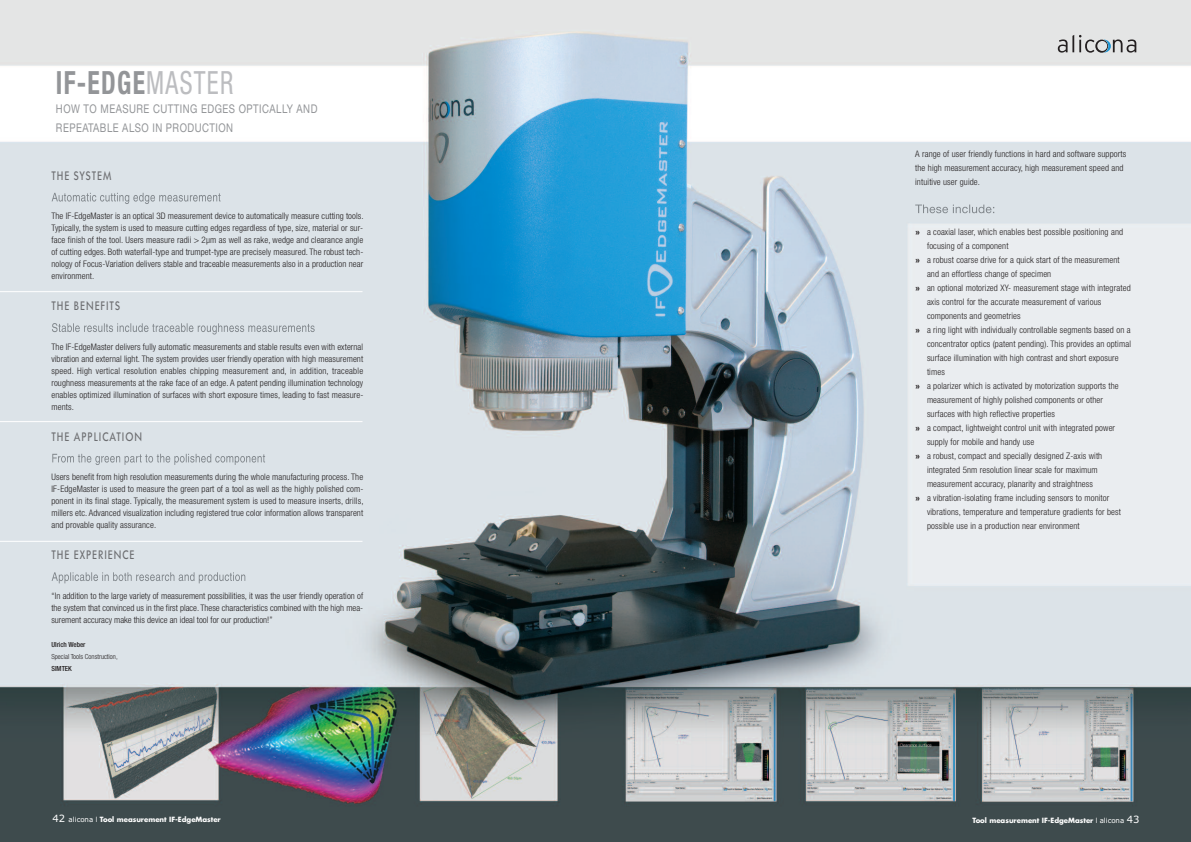
<style>
.page{position:relative;width:1191px;height:842px;background:#fff}
.page>*{position:absolute;margin:0;border:0;box-sizing:border-box;transform-origin:0 0}
.t1{font:700 condensed 32px "Helvetica Neue";letter-spacing:.05em;color:#939598;scale:.8 1}
.t2{font:500 12.9px "Futura SB";letter-spacing:.1em;color:#6c6d70;scale:.8 1}
.t3{font:12px/19px "Helvetica Neue";letter-spacing:.05em;color:#939598;scale:.8 1}
.t4{font:300 condensed 9px/12px "Helvetica Neue";letter-spacing:.015em;color:#231f20;text-align:justify}
.t5{font:700 7px "Futura";color:#fff}
.t6{font:300 condensed 7px "Helvetica Neue";color:#231f20}
.t7{font:500 condensed 7px "Helvetica Neue";color:#231f20}
.s1{font-weight:400;color:#bcbdc0}
.s2{font-family:"Calibri";font-weight:700;font-stretch:normal}
.s3{font-family:"Verdana";font-weight:400;font-size:10px}
.s4{font-family:"Verdana";font-weight:400}
.s5{font-weight:400}
</style>
<div class="page">
<img style="left:0;top:0;width:1191px;height:842px">
<img style="left:915px;top:205px;width:79px;height:8px">
<img style="left:52px;top:193px;width:77px;height:10px">
<img style="left:52px;top:323px;width:72px;height:9px">
<img style="left:52px;top:454px;width:83px;height:11px">
<img style="left:52px;top:572px;width:87px;height:11px">
<hr style="left:0;top:291px;width:362px;height:1px;background:#fff">
<hr style="left:0;top:421px;width:362px;height:1px;background:#fff">
<hr style="left:0;top:541px;width:362px;height:1px;background:#fff">
<svg style="left:1057px;top:35px;width:79px;height:18px"></svg>
<h1 class="t1" style="left:56px;top:71px;width:223px">IF-EDGE<span class="s1">MASTER</span></h1>
<h3 class="t3" style="left:56px;top:101px;width:328px">HOW TO MEASURE CUTTING EDGES OPTICALLY AND<br>REPEATABLE ALSO IN PRODUCTION</h3>
<h2 class="t2" style="left:51px;top:168px;width:76px">THE SYSTEM</h2>
<p class="t4" style="left:51px;top:211px;width:314px">The IF-EdgeMaster is an optical 3D measurement device to automatically measure cutting tools.<br>Typically, the system is used to measure cutting edges regardless of type, size, material or sur&shy;face finish of the tool. Users measure radii &gt; 2µm as well as rake, wedge and clearance angle of cutting edges. Both waterfall-type and trumpet-type are precisely measured. The robust tech&shy;nology of Focus-Variation delivers stable and traceable measurements also in a production near environment.</p>
<h2 class="t2" style="left:51px;top:298px;width:87px">THE BENEFITS</h2>
<p class="t4" style="left:51px;top:341px;width:313px">The IF-EdgeMaster delivers fully automatic measurements and stable results even with external vibration and external light. The system provides user friendly operation with high measurement speed. High vertical resolution enables chipping measurement and, in addition, traceable roughness measurements at the rake face of an edge. A patent pending illumination technology enables optimized illumination of surfaces with short exposure times, leading to fast measure&shy;ments.</p>
<h2 class="t2" style="left:51px;top:429px;width:115px">THE APPLICATION</h2>
<p class="t4" style="left:51px;top:472px;width:314px">Users benefit from high resolution measurements during the whole manufacturing process. The IF-EdgeMaster is used to measure the green part of a tool as well as the highly polished com&shy;ponent in its final stage. Typically, the measurement system is used to measure inserts, drills, millers etc. Advanced visualization including registered true color information allows transparent and provable quality assurance.</p>
<h2 class="t2" style="left:51px;top:547px;width:105px">THE EXPERIENCE</h2>
<p class="t4" style="left:51px;top:590px;width:313px">“In addition to the large variety of measurement possibilities, it was the user friendly operation of the system that convinced us in the first place. These characteristics combined with the high mea&shy;surement accuracy make this device an ideal tool for our production!”</p>
<p class="t7" style="left:51px;top:642px;width:36px">Ulrich Weber</p>
<p class="t6" style="left:51px;top:654px;width:68px">Special Tools Construction,</p>
<p class="t7" style="left:51px;top:666px;width:22px">SIMTEK</p>
<p class="t4" style="left:915px;top:148px;width:212px;line-height:14px;text-align:left">A range of user friendly functions in hard and software supports the high measurement accuracy, high measurement speed and intuitive user guide.</p>
<p class="t4" style="left:915px;top:226px;width:209px"><span class="s2">»</span> a coaxial laser, which enables best possible positioning and</p>
<p class="t4" style="left:927px;top:240px;width:83px">focusing of a component</p>
<p class="t4" style="left:915px;top:254px;width:206px"><span class="s2">»</span> a robust coarse drive for a quick start of the measurement</p>
<p class="t4" style="left:927px;top:268px;width:126px">and an effortless change of specimen</p>
<p class="t4" style="left:915px;top:282px;width:217px"><span class="s2">»</span> an optional motorized XY- measurement stage with integrated</p>
<p class="t4" style="left:927px;top:296px;width:176px">axis control for the accurate measurement of various</p>
<p class="t4" style="left:927px;top:310px;width:95px">components and geometries</p>
<p class="t4" style="left:915px;top:324px;width:217px"><span class="s2">»</span> a ring light with individually controllable segments based on a</p>
<p class="t4" style="left:927px;top:338px;width:205px">concentrator optics (patent pending). This provides an optimal</p>
<p class="t4" style="left:927px;top:352px;width:193px">surface illumination with high contrast and short exposure</p>
<p class="t4" style="left:927px;top:366px;width:19px">times</p>
<p class="t4" style="left:915px;top:380px;width:205px"><span class="s2">»</span> a polarizer which is activated by motorization supports the</p>
<p class="t4" style="left:927px;top:394px;width:178px">measurement of highly polished components or other</p>
<p class="t4" style="left:927px;top:408px;width:130px">surfaces with high reflective properties</p>
<p class="t4" style="left:915px;top:422px;width:201px"><span class="s2">»</span> a compact, lightweight control unit with integrated power</p>
<p class="t4" style="left:927px;top:436px;width:109px">supply for mobile and handy use</p>
<p class="t4" style="left:915px;top:450px;width:189px"><span class="s2">»</span> a robust, compact and specially designed Z-axis with</p>
<p class="t4" style="left:927px;top:464px;width:172px">integrated 5nm resolution linear scale for maximum</p>
<p class="t4" style="left:927px;top:478px;width:167px">measurement accuracy, planarity and straightness</p>
<p class="t4" style="left:915px;top:492px;width:196px"><span class="s2">»</span> a vibration-isolating frame including sensors to monitor</p>
<p class="t4" style="left:927px;top:506px;width:195px">vibrations, temperature and temperature gradients for best</p>
<p class="t4" style="left:927px;top:520px;width:154px">possible use in a production near environment</p>
<p class="t5" style="left:52px;top:816px;width:170px"><span class="s3">42</span> <span class="s4">alicona</span> <span class="s5">I</span> Tool measurement IF-EdgeMaster</p>
<p class="t5" style="left:972px;top:817px;width:168px">Tool measurement IF-EdgeMaster <span class="s5">I</span> <span class="s4">alicona</span> <span class="s3">43</span></p>
</div>
